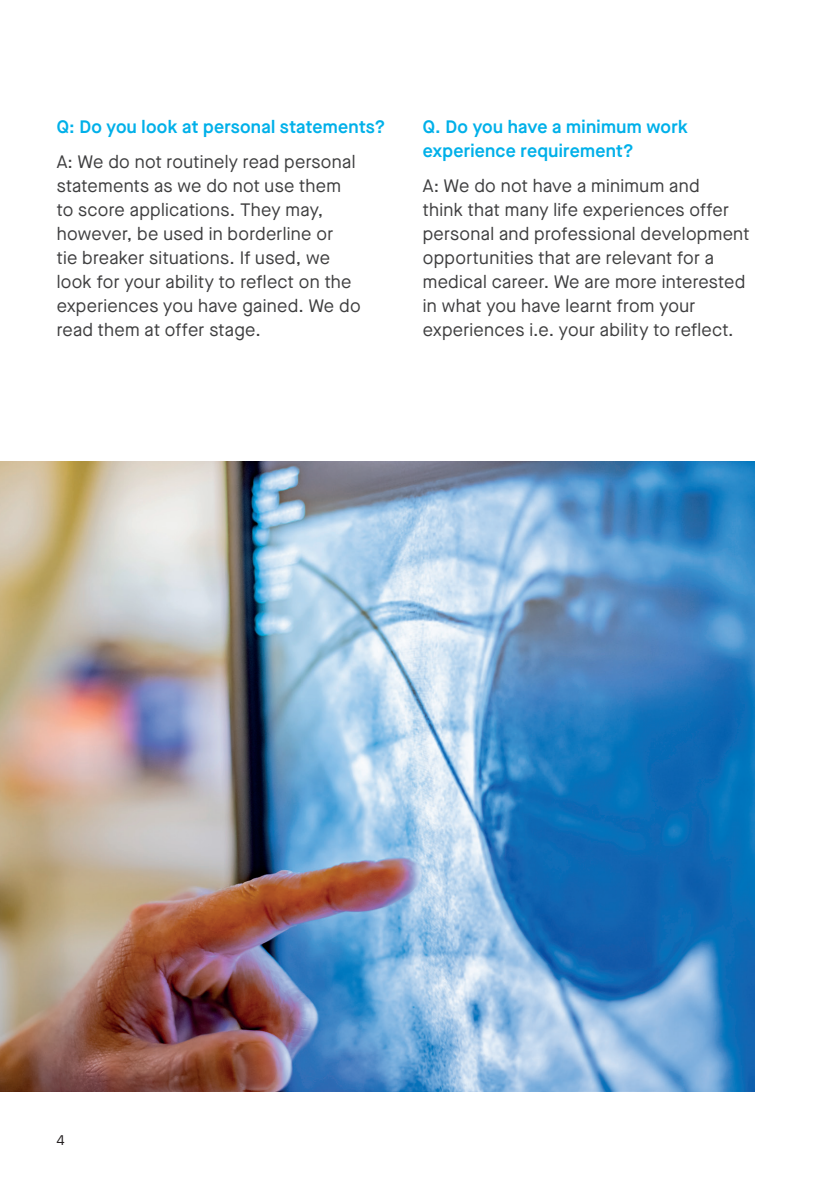
<style>
.page{position:relative;width:840px;height:1191px;background:#fff}
.page>*{position:absolute;margin:0;border:0;box-sizing:border-box;transform-origin:0 0}
.t1{font:18px/24px "Maison Neue";letter-spacing:.015em;color:#3e3e3f}
.t2{font:600 18px/24px "Maison Neue";letter-spacing:.015em;color:#00b0e9}
.t3{font:14px "Maison Neue";color:#231f20}
</style>
<div class="page">
<hr style="left:839px;top:0;width:1px;height:460px;background:#d1d2d4">
<img style="left:0;top:461px;width:754px;height:630px">
<p class="t2" style="left:57px;top:114px;width:330px">Q: Do you look at personal statements?</p>
<p class="t1" style="left:57px;top:150px;width:305px">A: We do not routinely read personal statements as we do not use them to score applications. They may, however, be used in borderline or<br>tie breaker situations. If used, we look for your ability to reflect on the experiences you have gained. We do read them at offer stage.</p>
<p class="t2" style="left:422px;top:114px;width:266px">Q. Do you have a minimum work experience requirement?</p>
<p class="t1" style="left:422px;top:173px;width:328px">A: We do not have a minimum and<br>think that many life experiences offer personal and professional development opportunities that are relevant for a medical career. We are more interested in what you have learnt from your experiences i.e. your ability to reflect.</p>
<p class="t3" style="left:57px;top:1130px;width:9px">4</p>
</div>
